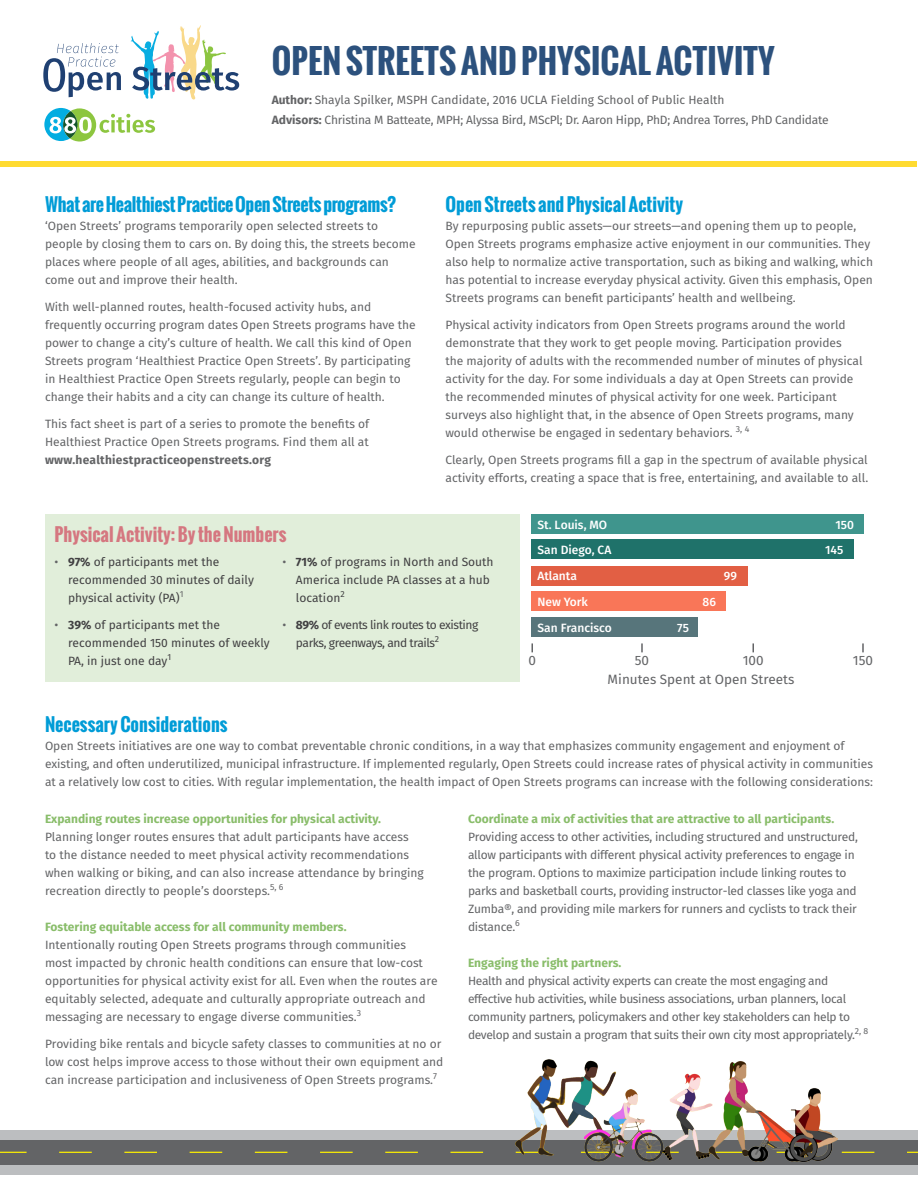
<style>
.page{position:relative;width:918px;height:1188px;background:#fff}
.page>*{position:absolute;margin:0;border:0;box-sizing:border-box;transform-origin:0 0}
.t1{font:700 33px "Oswald";color:#2c517d}
.t2{font:700 18px "Oswald";color:#009cd7}
.t3{font:700 18px "Oswald";letter-spacing:-.02em;color:#009cd7}
.t4{font:700 18px "Oswald";color:#d57780}
.t5{font:13.5px/18.8px "Fira Sans";color:#636466}
.t6{font:12px/18px "Fira Sans";color:#636466}
.t7{font:12px/18px "Fira Sans";letter-spacing:-.02em;color:#636466}
.t8{font:12px/18px "Fira Sans";letter-spacing:-.025em;color:#636466}
.t9{font:12px/18px "Fira Sans";color:#414042}
.t10{font:700 12px "Fira Sans";color:#89bd6a}
.t11{font:500 12px "Fira Sans";color:#fff}
.t12{font:12px/18px "Fira Sans";letter-spacing:-.035em;color:#414042}
.t13{font:700 12px "Fira Sans";letter-spacing:.02em;color:#636466}
.s1{font-weight:700}
.s2{color:#636466}
</style>
<div class="page">
<div style="left:0;top:1138px;width:918px;height:30px;background:#636466"></div>
<div style="left:45px;top:514px;width:475px;height:168px;background:#e1eeda"></div>
<svg style="left:131px;top:25px;width:108px;height:74px"></svg>
<svg style="left:43px;top:43px;width:78px;height:54px"></svg>
<svg style="left:44px;top:108px;width:111px;height:34px"></svg>
<div style="left:1px;top:161px;width:916px;height:6px;background:#ffdb31"></div>
<div style="left:0;top:1165px;width:918px;height:10px;background:#bcbec0"></div>
<div style="left:0;top:1130px;width:918px;height:10px;background:#bcbec0"></div>
<hr style="left:842px;top:1152px;width:32px;height:1px;background:#fff200">
<hr style="left:450px;top:1152px;width:33px;height:1px;background:#fff200">
<hr style="left:385px;top:1152px;width:33px;height:1px;background:#fff200">
<hr style="left:320px;top:1152px;width:33px;height:1px;background:#fff200">
<hr style="left:255px;top:1152px;width:32px;height:1px;background:#fff200">
<hr style="left:190px;top:1152px;width:32px;height:1px;background:#fff200">
<hr style="left:124px;top:1152px;width:33px;height:1px;background:#fff200">
<hr style="left:59px;top:1152px;width:33px;height:1px;background:#fff200">
<svg style="left:0;top:1152px;width:27px;height:1px"></svg>
<img style="left:476px;top:1059px;width:395px;height:103px">
<div style="left:531px;top:591px;width:195px;height:20px;background:#f97658"></div>
<div style="left:531px;top:515px;width:333px;height:19px;background:#3f958d"></div>
<div style="left:531px;top:539px;width:323px;height:20px;background:#1f726a"></div>
<div style="left:531px;top:617px;width:167px;height:20px;background:#57757b"></div>
<div style="left:531px;top:566px;width:217px;height:20px;background:#e25f44"></div>
<svg style="left:531px;top:643px;width:2px;height:9px"></svg>
<svg style="left:862px;top:643px;width:2px;height:9px"></svg>
<svg style="left:752px;top:643px;width:2px;height:9px"></svg>
<svg style="left:641px;top:643px;width:2px;height:9px"></svg>
<h1 class="t1" style="left:272px;top:36px;width:505px">OPEN STREETS AND PHYSICAL ACTIVITY</h1>
<p class="t7" style="left:272px;top:90px;width:559px;line-height:19.6px"><span class="s1">Author:</span> Shayla Spilker, MSPH Candidate, 2016 UCLA Fielding School of Public Health<br><span class="s1">Advisors:</span> Christina M Batteate, MPH; Alyssa Bird, MScPl; Dr. Aaron Hipp, PhD; Andrea Torres, PhD Candidate</p>
<h2 class="t3" style="left:45px;top:191px;width:352px">What are Healthiest Practice Open Streets programs?</h2>
<p class="t6" style="left:45px;top:217px;width:372px">‘Open Streets’ programs temporarily open selected streets to people by closing them to cars on. By doing this, the streets become places where people of all ages, abilities, and backgrounds can come out and improve their health.</p>
<p class="t6" style="left:45px;top:298px;width:372px">With well-planned routes, health-focused activity hubs, and frequently occurring program dates Open Streets programs have the power to change a city’s culture of health. We call this kind of Open Streets program ‘Healthiest Practice Open Streets’. By participating in Healthiest Practice Open Streets regularly, people can begin to change their habits and a city can change its culture of health.</p>
<p class="t6" style="left:45px;top:415px;width:326px">This fact sheet is part of a series to promote the benefits of<br>Healthiest Practice Open Streets programs. Find them all at</p>
<p class="t13" style="left:45px;top:451px;width:228px">www.healthiestpracticeopenstreets.org</p>
<h2 class="t2" style="left:446px;top:191px;width:239px">Open Streets and Physical Activity</h2>
<p class="t6" style="left:446px;top:217px;width:429px">By repurposing public assets—our streets—and opening them up to people, Open Streets programs emphasize active enjoyment in our communities. They also help to normalize active transportation, such as biking and walking, which has potential to increase everyday physical activity. Given this emphasis, Open Streets programs can benefit participants’ health and wellbeing.</p>
<p class="t6" style="left:446px;top:316px;width:419px">Physical activity indicators from Open Streets programs around the world demonstrate that they work to get people moving. Participation provides<br>the majority of adults with the recommended number of minutes of physical activity for the day. For some individuals a day at Open Streets can provide the recommended minutes of physical activity for one week. Participant surveys also highlight that, in the absence of Open Streets programs, many would otherwise be engaged in sedentary behaviors. <sup>3,</sup> <sup>4</sup></p>
<p class="t6" style="left:446px;top:451px;width:424px">Clearly, Open Streets programs fill a gap in the spectrum of available physical activity efforts, creating a space that is free, entertaining, and available to all.</p>
<h2 class="t4" style="left:55px;top:521px;width:233px">Physical Activity: By the Numbers</h2>
<p class="t9" style="left:68px;top:552px;width:187px;text-indent:-14px"><span class="s2">•</span> <span class="s1">97%</span> of participants met the recommended 30 minutes of daily physical activity (PA)<sup>1</sup></p>
<p class="t9" style="left:68px;top:615px;width:203px;text-indent:-14px"><span class="s2">•</span> <span class="s1">39%</span> of participants met the recommended 150 minutes of weekly<br>PA, in just one day<sup>1</sup></p>
<p class="t9" style="left:296px;top:552px;width:199px;text-indent:-14px"><span class="s2">•</span> <span class="s1">71%</span> of programs in North and South<br>America include PA classes at a hub location<sup>2</sup></p>
<p class="t12" style="left:296px;top:615px;width:184px;text-indent:-14px"><span class="s2">•</span> <span class="s1">89%</span> of events link routes to existing parks, greenways, and trails<sup>2</sup></p>
<p class="t11" style="left:537px;top:517px;width:71px">St. Louis, MO</p>
<p class="t11" style="left:835px;top:517px;width:20px">150</p>
<p class="t11" style="left:537px;top:541px;width:75px">San Diego, CA</p>
<p class="t11" style="left:825px;top:541px;width:20px">145</p>
<p class="t11" style="left:537px;top:568px;width:41px">Atlanta</p>
<p class="t11" style="left:724px;top:568px;width:15px">99</p>
<p class="t11" style="left:537px;top:593px;width:52px">New York</p>
<p class="t11" style="left:703px;top:593px;width:15px">86</p>
<p class="t11" style="left:537px;top:619px;width:76px">San Francisco</p>
<p class="t11" style="left:677px;top:619px;width:13px">75</p>
<p class="t5" style="left:528px;top:651px;width:9px">0</p>
<p class="t5" style="left:635px;top:651px;width:16px">50</p>
<p class="t5" style="left:608px;top:651px;width:188px;text-indent:135px">100<br>Minutes Spent at Open Streets</p>
<p class="t5" style="left:853px;top:651px;width:22px">150</p>
<h2 class="t2" style="left:45px;top:711px;width:184px">Necessary Considerations</h2>
<p class="t6" style="left:45px;top:736px;width:830px">Open Streets initiatives are one way to combat preventable chronic conditions, in a way that emphasizes community engagement and enjoyment of existing, and often underutilized, municipal infrastructure. If implemented regularly, Open Streets could increase rates of physical activity in communities at a relatively low cost to cities. With regular implementation, the health impact of Open Streets programs can increase with the following considerations:</p>
<p class="t10" style="left:45px;top:810px;width:338px">Expanding routes increase opportunities for physical activity.</p>
<p class="t6" style="left:45px;top:828px;width:380px">Planning longer routes ensures that adult participants have access<br>to the distance needed to meet physical activity recommendations when walking or biking, and can also increase attendance by bringing recreation directly to people’s doorsteps.<sup>5,</sup> <sup>6</sup></p>
<p class="t10" style="left:45px;top:918px;width:303px">Fostering equitable access for all community members.</p>
<p class="t6" style="left:45px;top:936px;width:394px">Intentionally routing Open Streets programs through communities<br>most impacted by chronic health conditions can ensure that low-cost opportunities for physical activity exist for all. Even when the routes are equitably selected, adequate and culturally appropriate outreach and messaging are necessary to engage diverse communities.<sup>3</sup></p>
<p class="t6" style="left:45px;top:1035px;width:400px">Providing bike rentals and bicycle safety classes to communities at no or low cost helps improve access to those without their own equipment and can increase participation and inclusiveness of Open Streets programs.<sup>7</sup></p>
<p class="t10" style="left:468px;top:810px;width:368px">Coordinate a mix of activities that are attractive to all participants.</p>
<p class="t7" style="left:468px;top:828px;width:392px">Providing access to other activities, including structured and unstructured, allow participants with different physical activity preferences to engage in the program. Options to maximize participation include linking routes to parks and basketball courts, providing instructor-led classes like yoga and Zumba®, and providing mile markers for runners and cyclists to track their distance.<sup>6</sup></p>
<p class="t10" style="left:468px;top:954px;width:155px">Engaging the right partners.</p>
<p class="t8" style="left:468px;top:972px;width:402px">Health and physical activity experts can create the most engaging and effective hub activities, while business associations, urban planners, local community partners, policymakers and other key stakeholders can help to develop and sustain a program that suits their own city most appropriately.<sup>2,</sup> <sup>8</sup></p>
</div>
